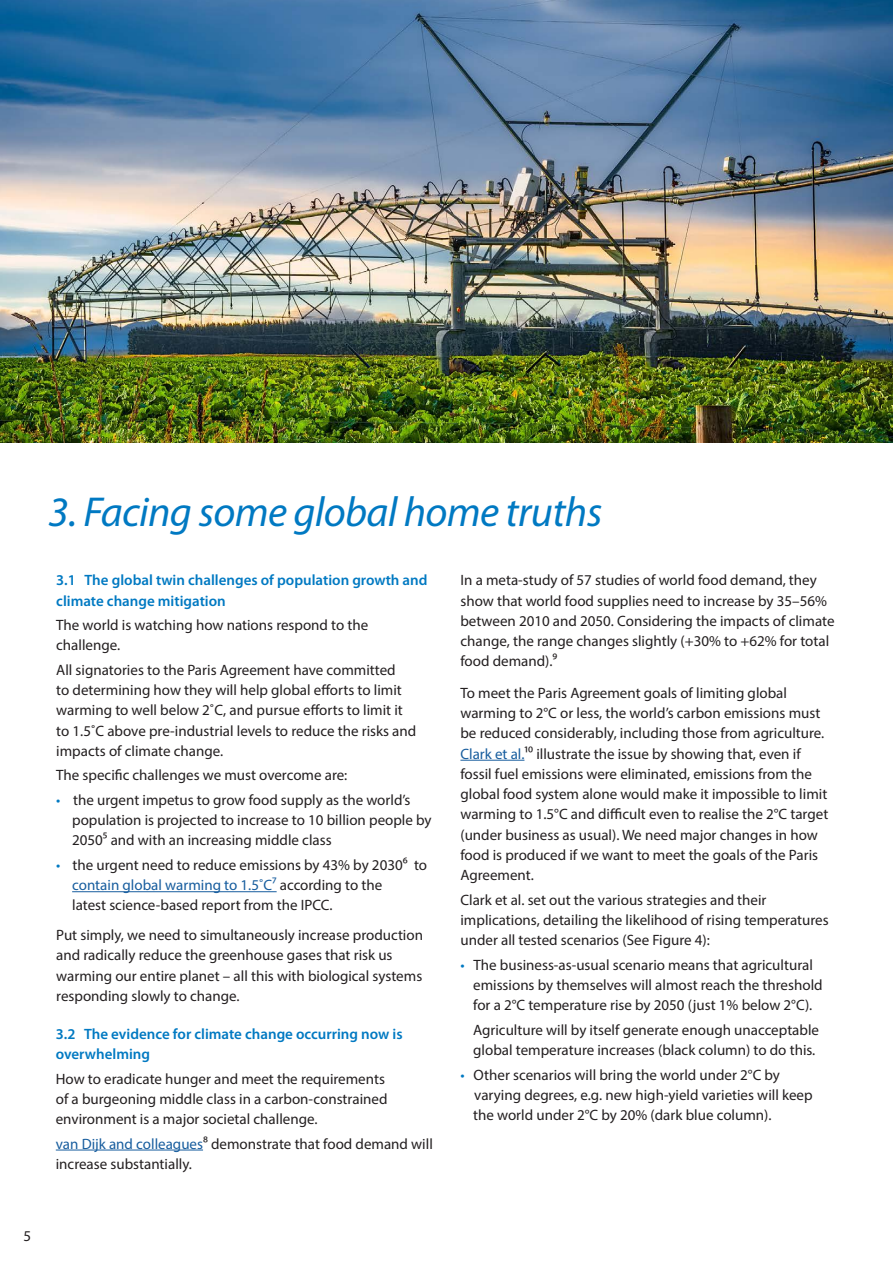
<style>
.page{position:relative;width:893px;height:1263px;background:#fff}
.page>*{position:absolute;margin:0;border:0;box-sizing:border-box;transform-origin:0 0}
.t1{font:italic 42px "Myriad Pro";letter-spacing:-.015em;color:#0079c2}
.t2{font:15px/20.2px "Myriad Pro";color:#231f20}
.t3{font:600 15px/20.2px "Myriad Pro";color:#0079c2}
.s1{color:#0079c2}
.s2{color:#175d9e}
</style>
<div class="page">
<hr style="left:72px;top:891px;width:205px;height:1px;background:#175d9e">
<hr style="left:460px;top:760px;width:64px;height:1px;background:#175d9e">
<img style="left:0;top:0;width:893px;height:442px">
<hr style="left:56px;top:1150px;width:147px;height:1px;background:#175d9e">
<p class="t1" style="left:48px;top:489px;width:555px">3. Facing some global home truths</p>
<p class="t3" style="left:56px;top:570px;width:373px">3.1 The global twin challenges of population growth and climate change mitigation</p>
<p class="t2" style="left:56px;top:615px;width:314px">The world is watching how nations respond to the challenge.</p>
<p class="t2" style="left:56px;top:659px;width:362px">All signatories to the Paris Agreement have committed<br>to determining how they will help global efforts to limit warming to well below 2˚C, and pursue efforts to limit it to 1.5˚C above pre-industrial levels to reduce the risks and impacts of climate change.</p>
<p class="t2" style="left:56px;top:765px;width:293px">The specific challenges we must overcome are:</p>
<p class="t2" style="left:72px;top:789px;width:361px;text-indent:-16px"><span class="s1">•</span> the urgent impetus to grow food supply as the world’s population is projected to increase to 10 billion people by<br>2050⁵ and with an increasing middle class</p>
<p class="t2" style="left:72px;top:854px;width:357px;text-indent:-16px"><span class="s1">•</span> the urgent need to reduce emissions by 43% by 2030⁶ to <span class="s2">contain global warming to 1.5˚C⁷</span> according to the<br>latest science-based report from the IPCC.</p>
<p class="t2" style="left:56px;top:924px;width:368px">Put simply, we need to simultaneously increase production and radically reduce the greenhouse gases that risk us warming our entire planet – all this with biological systems responding slowly to change.</p>
<p class="t3" style="left:56px;top:1023px;width:348px">3.2 The evidence for climate change occurring now is overwhelming</p>
<p class="t2" style="left:56px;top:1068px;width:333px">How to eradicate hunger and meet the requirements of a burgeoning middle class in a carbon-constrained environment is a major societal challenge.</p>
<p class="t2" style="left:56px;top:1133px;width:379px"><span class="s2">van Dijk and colleagues</span>⁸ demonstrate that food demand will increase substantially.</p>
<p class="t2" style="left:460px;top:570px;width:376px">In a meta-study of 57 studies of world food demand, they show that world food supplies need to increase by 35–56% between 2010 and 2050. Considering the impacts of climate change, the range changes slightly (+30% to +62% for total food demand).⁹</p>
<p class="t2" style="left:460px;top:682px;width:369px">To meet the Paris Agreement goals of limiting global warming to 2°C or less, the world’s carbon emissions must be reduced considerably, including those from agriculture.<br><span class="s2">Clark et al.</span>1⁰ illustrate the issue by showing that, even if fossil fuel emissions were eliminated, emissions from the global food system alone would make it impossible to limit warming to 1.5°C and difficult even to realise the 2°C target (under business as usual). We need major changes in how food is produced if we want to meet the goals of the Paris Agreement.</p>
<p class="t2" style="left:460px;top:889px;width:370px">Clark et al. set out the various strategies and their implications, detailing the likelihood of rising temperatures under all tested scenarios (See Figure 4):</p>
<p class="t2" style="left:473px;top:954px;width:351px;text-indent:-13px"><span class="s1">•</span> The business-as-usual scenario means that agricultural emissions by themselves will almost reach the threshold for a 2°C temperature rise by 2050 (just 1% below 2°C).</p>
<p class="t2" style="left:473px;top:1019px;width:347px">Agriculture will by itself generate enough unacceptable global temperature increases (black column) to do this.</p>
<p class="t2" style="left:473px;top:1064px;width:341px;text-indent:-13px"><span class="s1">•</span> Other scenarios will bring the world under 2°C by varying degrees, e.g. new high-yield varieties will keep the world under 2°C by 20% (dark blue column).</p>
<p class="t2" style="left:23px;top:1226px;width:9px">5</p>
</div>
